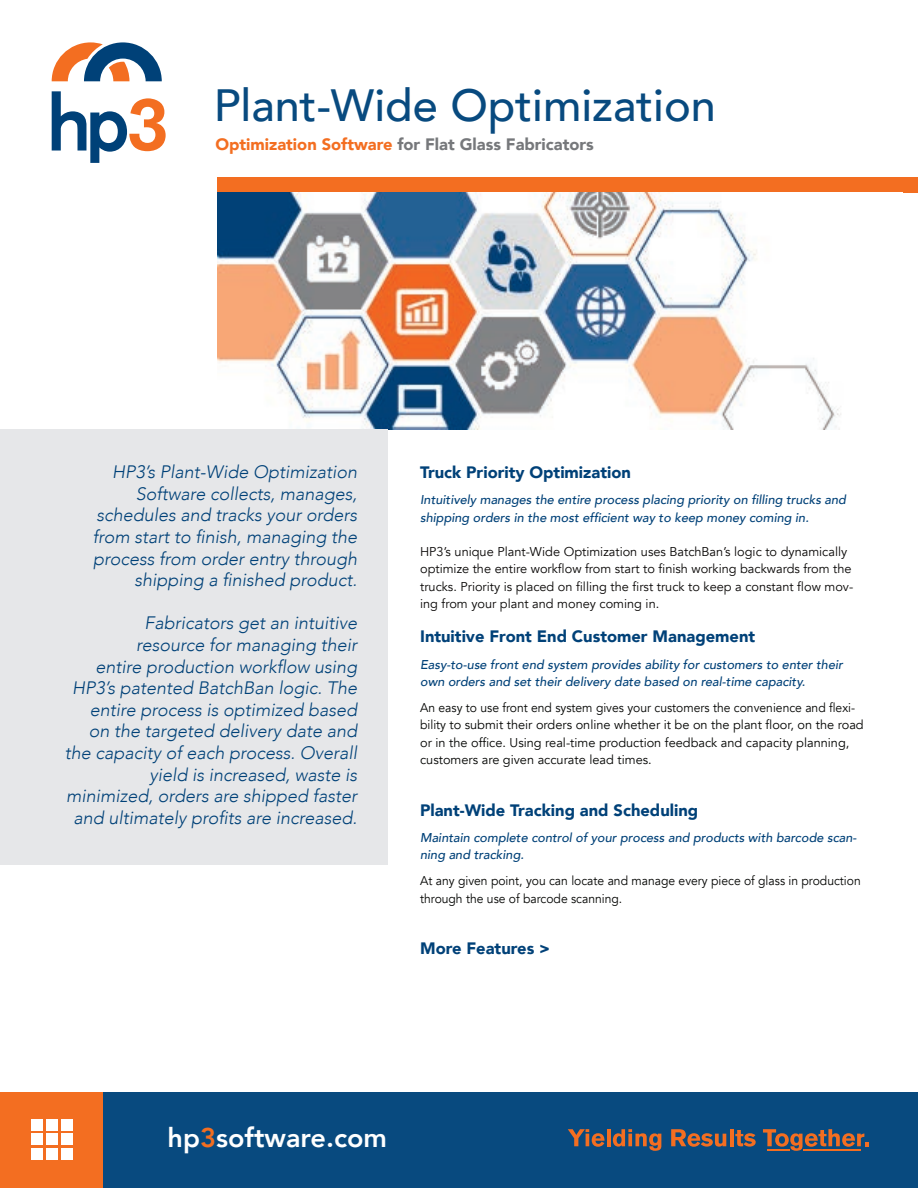
<style>
.page{position:relative;width:918px;height:1188px;background:#fff}
.page>*{position:absolute;margin:0;border:0;box-sizing:border-box;transform-origin:0 0}
.Body_Copy{font:500 45.15px "Avenir";color:#084a7f}
.t1{font:800 27px "Avenir";color:#fff}
.Intro_Box_Blue_Type{font:italic 300 18px/21.6px "Avenir";color:#004178;text-align:right}
.Body_Copy-2{font:900 16.5px "Avenir";color:#004178}
.t2{font:900 16.5px "Avenir";color:#76787b}
.Body_Copy-3{font:12.75px/17.2px "Avenir";color:#040503;scale:.95 1}
.Blue_Italicized_Subh{font:italic 500 12.75px/17.2px "Avenir";color:#004178}
.Body_Copy-4{font:12.75px/17.2px "Avenir";color:#090706}
.s1{color:#f36e21}
</style>
<div class="page">
<div style="left:0;top:1092px;width:918px;height:96px;background:#084a7f"></div>
<div style="left:0;top:1092px;width:103px;height:96px;background:#f36e21"></div>
<div style="left:32px;top:1119px;width:11px;height:11px;background:#fff"></div>
<div style="left:46px;top:1119px;width:12px;height:11px;background:#fff"></div>
<div style="left:61px;top:1119px;width:11px;height:11px;background:#fff"></div>
<div style="left:32px;top:1134px;width:11px;height:11px;background:#fff"></div>
<div style="left:46px;top:1134px;width:12px;height:11px;background:#fff"></div>
<div style="left:61px;top:1134px;width:11px;height:11px;background:#fff"></div>
<div style="left:32px;top:1148px;width:11px;height:12px;background:#fff"></div>
<div style="left:46px;top:1148px;width:12px;height:12px;background:#fff"></div>
<div style="left:61px;top:1148px;width:11px;height:12px;background:#fff"></div>
<svg style="left:568px;top:1129px;width:37px;height:18px"></svg>
<hr style="left:607px;top:1129px;width:3px;height:17px;background:#f36e21">
<svg style="left:613px;top:1129px;width:48px;height:22px"></svg>
<svg style="left:671px;top:1129px;width:55px;height:18px"></svg>
<hr style="left:730px;top:1129px;width:3px;height:17px;background:#f36e21">
<svg style="left:735px;top:1130px;width:21px;height:17px"></svg>
<svg style="left:763px;top:1129px;width:106px;height:22px"></svg>
<svg style="left:52px;top:42px;width:110px;height:39px"></svg>
<svg style="left:52px;top:91px;width:114px;height:72px"></svg>
<div style="left:217px;top:177px;width:701px;height:16px;background:#f36e21"></div>
<img style="left:217px;top:193px;width:624px;height:236px">
<div style="left:0;top:429px;width:388px;height:436px;background:#e6e7e9"></div>
<p class="Body_Copy" style="left:214px;top:66px;width:504px">Plant-Wide Optimization</p>
<p class="t2" style="left:215px;top:130px;width:380px"><span class="s1">Optimization Software</span> for Flat Glass Fabricators</p>
<p class="Intro_Box_Blue_Type" style="left:93px;top:461px;width:266px">HP3’s Plant-Wide Optimization<br>Software collects, manages, schedules and tracks your orders from start to finish, managing the process from order entry through shipping a finished product.</p>
<p class="Intro_Box_Blue_Type" style="left:65px;top:612px;width:294px">Fabricators get an intuitive<br>resource for managing their<br>entire production workflow using HP3’s patented BatchBan logic. The entire process is optimized based on the targeted delivery date and the capacity of each process. Overall yield is increased, waste is minimized, orders are shipped faster and ultimately profits are increased.</p>
<p class="Body_Copy-2" style="left:420px;top:458px;width:212px">Truck Priority Optimization</p>
<p class="Blue_Italicized_Subh" style="left:420px;top:492px;width:428px">Intuitively manages the entire process placing priority on filling trucks and shipping orders in the most efficient way to keep money coming in.</p>
<p class="Body_Copy-4" style="left:420px;top:543px;width:435px">HP3’s unique Plant-Wide Optimization uses BatchBan’s logic to dynamically optimize the entire workflow from start to finish working backwards from the trucks. Priority is placed on filling the first truck to keep a constant flow mov&shy;ing from your plant and money coming in.</p>
<p class="Body_Copy-2" style="left:420px;top:623px;width:337px">Intuitive Front End Customer Management</p>
<p class="Blue_Italicized_Subh" style="left:420px;top:656px;width:424px">Easy-to-use front end system provides ability for customers to enter their own orders and set their delivery date based on real-time capacity.</p>
<p class="Body_Copy-3" style="left:420px;top:699px;width:468px">An easy to use front end system gives your customers the convenience and flexi&shy;bility to submit their orders online whether it be on the plant floor, on the road or in the office. Using real-time production feedback and capacity planning, customers are given accurate lead times.</p>
<p class="Body_Copy-2" style="left:420px;top:796px;width:280px">Plant-Wide Tracking and Scheduling</p>
<p class="Blue_Italicized_Subh" style="left:420px;top:829px;width:438px">Maintain complete control of your process and products with barcode scan&shy;ning and tracking.</p>
<p class="Body_Copy-3" style="left:420px;top:873px;width:465px">At any given point, you can locate and manage every piece of glass in production through the use of barcode scanning.</p>
<p class="Body_Copy-2" style="left:420px;top:935px;width:132px">More Features &gt;</p>
<h2 class="t1" style="left:168px;top:1116px;width:221px">hp<span class="s1">3</span>software.com</h2>
</div>
